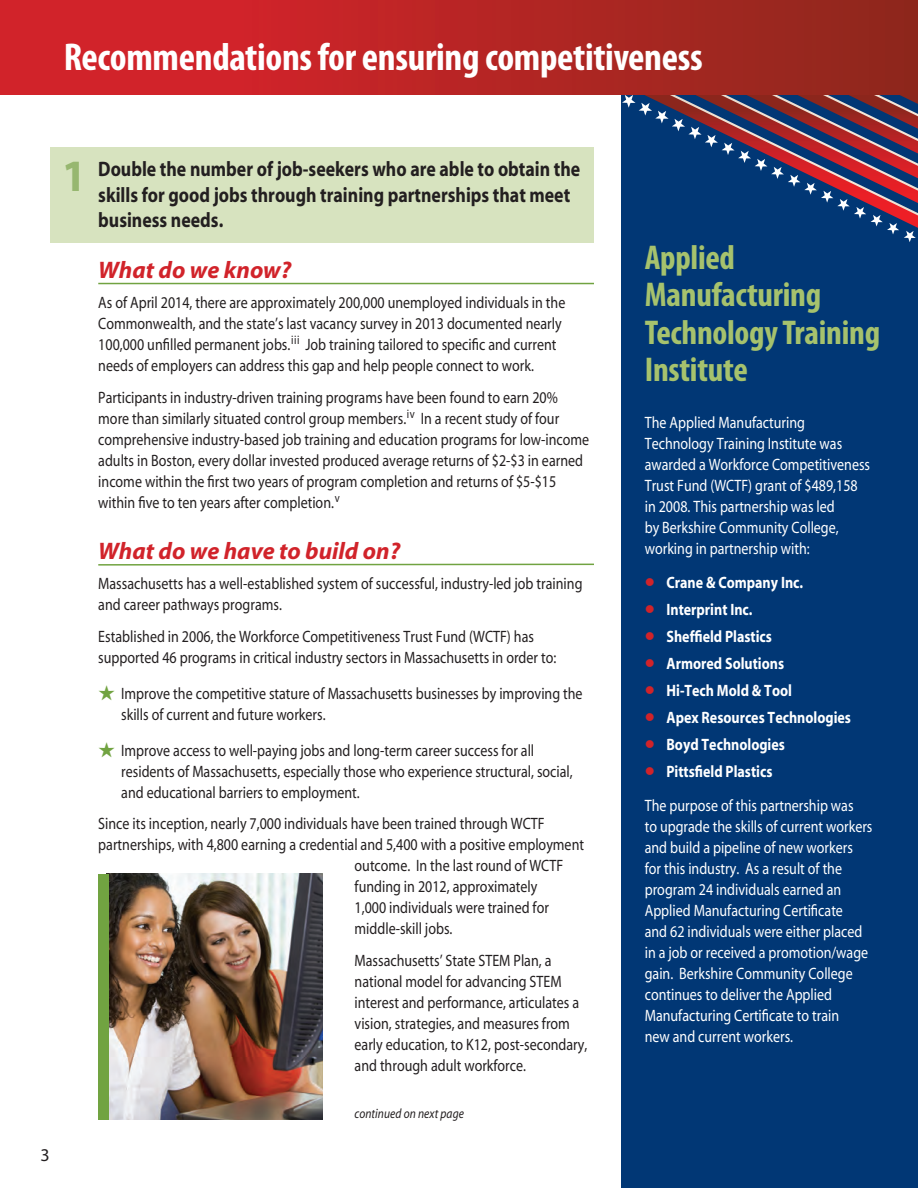
<style>
.page{position:relative;width:918px;height:1188px;background:#fff}
.page>*{position:absolute;margin:0;border:0;box-sizing:border-box;transform-origin:0 0}
.t1{font:700 45px "Myriad";color:#97b770}
.t2{font:700 condensed 39px "Myriad Pro";letter-spacing:-.01em;color:#fff}
.t3{font:700 condensed 34.5px/37.5px "Myriad Pro";letter-spacing:-.01em;color:#a6c26d}
.Body_Text{font:italic 700 24px "Myriad";color:#d1232a}
.Body_Text-2{font:700 21px/25.5px "Myriad";color:#231f20;scale:.85 1}
.t4{font:18px "Myriad";color:#231f20}
.Body_Text-3{font:16.5px/21px "Myriad";color:#231f20;scale:.85 1}
.Body_Text-4{font:16.5px/21px "Myriad";color:#fff;scale:.85 1}
.Body_Text-5{font:700 16.5px "Myriad";color:#fff;scale:.85 1}
.Body_Text-6{font:italic 13.5px "Myriad";letter-spacing:.005em;color:#231f20;scale:.85 1}
.s1{color:#71a341}
.s2{color:#d1232a}
</style>
<div class="page">
<div style="left:621px;top:72px;width:297px;height:1116px;background:#013775"></div>
<svg style="left:622px;top:94px;width:296px;height:148px"></svg>
<div style="left:0;top:0;width:918px;height:94px;background:linear-gradient(to right,#de222d,#90281c)"></div>
<div style="left:51px;top:147px;width:543px;height:95px;background:#d7e3bf"></div>
<img style="left:109px;top:874px;width:214px;height:246px">
<div style="left:98px;top:874px;width:11px;height:246px;background:#71a341"></div>
<hr style="left:98px;top:283px;width:496px;height:1px;background:#71a341">
<svg style="left:98px;top:563px;width:496px;height:3px"></svg>
<p class="t2" style="left:64px;top:32px;width:641px">Recommendations for ensuring competitiveness</p>
<p class="t1" style="left:62px;top:152px;width:26px">1</p>
<p class="t4" style="left:40px;top:1146px;width:11px">3</p>
<p class="Body_Text-2" style="left:98px;top:157px;width:569px">Double the number of job-seekers who are able to obtain the skills for good jobs through training partnerships that meet business needs.</p>
<p class="Body_Text" style="left:98px;top:258px;width:195px">What do we know?</p>
<p class="Body_Text-3" style="left:98px;top:292px;width:551px">As of April 2014, there are approximately 200,000 unemployed individuals in the Commonwealth, and the state’s last vacancy survey in 2013 documented nearly 100,000 unfilled permanent jobs.<sup>iii</sup> Job training tailored to specific and current needs of employers can address this gap and help people connect to work.</p>
<p class="Body_Text-3" style="left:98px;top:387px;width:579px">Participants in industry-driven training programs have been found to earn 20% more than similarly situated control group members.<sup>iv</sup> In a recent study of four comprehensive industry-based job training and education programs for low-income adults in Boston, every dollar invested produced average returns of $2-$3 in earned income within the first two years of program completion and returns of $5-$15 within five to ten years after completion.<sup>v</sup></p>
<p class="Body_Text" style="left:98px;top:539px;width:303px">What do we have to build on?</p>
<p class="Body_Text-3" style="left:98px;top:574px;width:571px">Massachusetts has a well-established system of successful, industry-led job training and career pathways programs.</p>
<p class="Body_Text-3" style="left:98px;top:626px;width:540px">Established in 2006, the Workforce Competitiveness Trust Fund (WCTF) has supported 46 programs in critical industry sectors in Massachusetts in order to:</p>
<p class="Body_Text-3" style="left:121px;top:683px;width:544px;text-indent:-23px"><span class="s1">★</span> Improve the competitive stature of Massachusetts businesses by improving the skills of current and future workers.</p>
<p class="Body_Text-3" style="left:121px;top:740px;width:533px;text-indent:-23px"><span class="s1">★</span> Improve access to well-paying jobs and long-term career success for all residents of Massachusetts, especially those who experience structural, social, and educational barriers to employment.</p>
<p class="Body_Text-3" style="left:98px;top:814px;width:527px">Since its inception, nearly 7,000 individuals have been trained through WCTF</p>
<p class="Body_Text-3" style="left:98px;top:835px;width:573px">partnerships, with 4,800 earning a credential and 5,400 with a positive employment</p>
<p class="Body_Text-3" style="left:355px;top:856px;width:247px">outcome. In the last round of WCTF</p>
<p class="Body_Text-3" style="left:355px;top:877px;width:217px">funding in 2012, approximately</p>
<p class="Body_Text-3" style="left:355px;top:898px;width:230px">1,000 individuals were trained for</p>
<p class="Body_Text-3" style="left:355px;top:919px;width:117px">middle-skill jobs.</p>
<p class="Body_Text-3" style="left:355px;top:951px;width:275px">Massachusetts’ State STEM Plan, a national model for advancing STEM interest and performance, articulates a vision, strategies, and measures from early education, to K12, post-secondary, and through adult workforce.</p>
<p class="Body_Text-6" style="left:355px;top:1106px;width:130px">continued on next page</p>
<p class="t3" style="left:645px;top:238px;width:237px">Applied<br>Manufacturing<br>Technology Training<br>Institute</p>
<p class="Body_Text-4" style="left:645px;top:413px;width:267px">The Applied Manufacturing Technology Training Institute was awarded a Workforce Competitiveness Trust Fund (WCTF) grant of $489,158 in 2008. This partnership was led<br>by Berkshire Community College, working in partnership with:</p>
<p class="Body_Text-5" style="left:645px;top:574px;width:188px"><span class="s2">●</span> Crane &amp; Company Inc.</p>
<p class="Body_Text-5" style="left:645px;top:601px;width:128px"><span class="s2">●</span> Interprint Inc.</p>
<p class="Body_Text-5" style="left:645px;top:628px;width:151px"><span class="s2">●</span> Sheffield Plastics</p>
<p class="Body_Text-5" style="left:645px;top:655px;width:165px"><span class="s2">●</span> Armored Solutions</p>
<p class="Body_Text-5" style="left:645px;top:682px;width:175px"><span class="s2">●</span> Hi-Tech Mold &amp; Tool</p>
<p class="Body_Text-5" style="left:645px;top:709px;width:244px"><span class="s2">●</span> Apex Resources Technologies</p>
<p class="Body_Text-5" style="left:645px;top:736px;width:166px"><span class="s2">●</span> Boyd Technologies</p>
<p class="Body_Text-5" style="left:645px;top:763px;width:152px"><span class="s2">●</span> Pittsfield Plastics</p>
<p class="Body_Text-4" style="left:645px;top:796px;width:269px">The purpose of this partnership was<br>to upgrade the skills of current workers and build a pipeline of new workers for this industry. As a result of the program 24 individuals earned an Applied Manufacturing Certificate<br>and 62 individuals were either placed in a job or received a promotion/wage gain. Berkshire Community College continues to deliver the Applied Manufacturing Certificate to train<br>new and current workers.</p>
</div>
